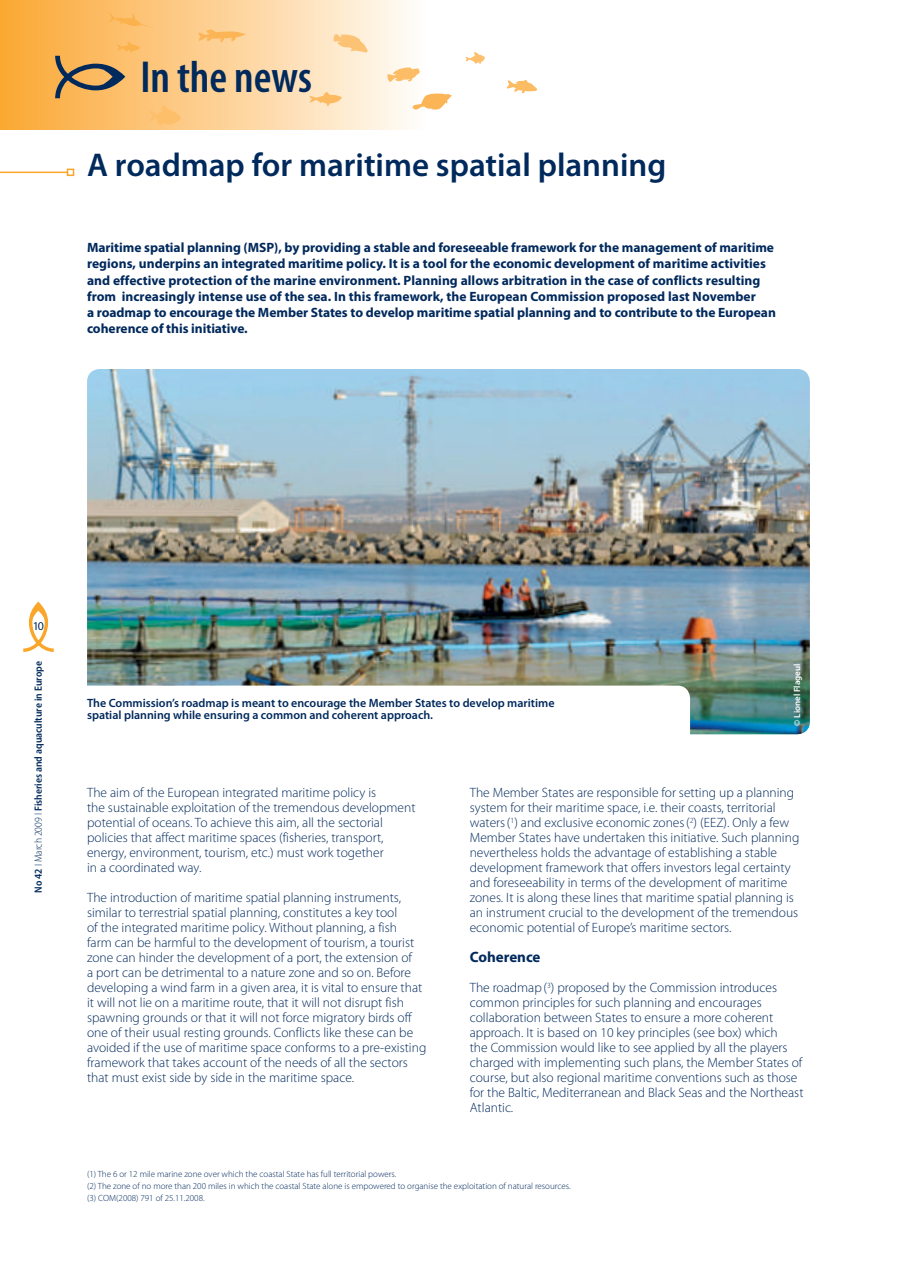
<style>
.page{position:relative;width:897px;height:1267px;background:#fff}
.page>*{position:absolute;margin:0;border:0;box-sizing:border-box;transform-origin:0 0}
.t1{font:600 condensed 45px "Myriad Pro";color:#00295c}
.t2{font:600 33px "Myriad Pro";color:#00295c}
.t3{font:700 15px "Myriad Pro";color:#00295c}
.t4{font:300 13.5px/15px "Myriad Pro";color:#00295c}
.t5{font:700 13.5px/16.2px "Myriad Pro";letter-spacing:-.005em;color:#00295c}
.t6{font:600 12px/12px "Myriad Pro";color:#00295c}
.t7{font:12px "Myriad Pro";color:#00295c}
.t8{font:600 semi-condensed 10.5px "Myriad Pro";color:#00295c}
.t9{font:300 9px/12px "Myriad Pro";color:#00295c}
.t10{font:600 9px "Myriad Pro";color:#fff}
.s1{font-weight:300}
</style>
<div class="page">
<svg style="left:23px;top:602px;width:31px;height:50px"></svg>
<svg style="left:0;top:168px;width:75px;height:9px"></svg>
<div style="left:0;top:0;width:427px;height:130px;background:linear-gradient(to right,#fba732,#fffcf8)"></div>
<svg style="left:309px;top:92px;width:33px;height:14px"></svg>
<svg style="left:507px;top:80px;width:30px;height:13px"></svg>
<svg style="left:198px;top:30px;width:47px;height:13px"></svg>
<svg style="left:149px;top:105px;width:32px;height:20px"></svg>
<svg style="left:465px;top:52px;width:20px;height:12px"></svg>
<svg style="left:387px;top:67px;width:33px;height:15px"></svg>
<svg style="left:334px;top:34px;width:34px;height:18px"></svg>
<svg style="left:413px;top:93px;width:38px;height:17px"></svg>
<svg style="left:106px;top:13px;width:49px;height:15px"></svg>
<img style="left:87px;top:369px;width:723px;height:365px;border-radius:13px">
<div style="left:69px;top:686px;width:621px;height:81px;background:#fff;border-radius:13px"></div>
<svg style="left:55px;top:41px;width:85px;height:57px;background:#cfa05f"></svg>
<h1 class="t1" style="left:140px;top:61px;width:173px">In the news</h1>
<h2 class="t2" style="left:87px;top:152px;width:581px">A roadmap for maritime spatial planning</h2>
<p class="t5" style="left:87px;top:241px;width:690px">Maritime spatial planning (MSP), by providing a stable and foreseeable framework for the management of maritime regions, underpins an integrated maritime policy. It is a tool for the economic development of maritime activities and effective protection of the marine environment. Planning allows arbitration in the case of conflicts resulting from increasingly intense use of the sea. In this framework, the European Commission proposed last November<br>a roadmap to encourage the Member States to develop maritime spatial planning and to contribute to the European coherence of this initiative.</p>
<p class="t7" style="left:33px;top:622px;width:13px">10</p>
<p class="t8" style="left:34px;top:893px;width:233px;rotate:-90deg">No 42 <span class="s1">I March 2009 I</span> Fisheries and aquaculture in Europe</p>
<p class="t6" style="left:87px;top:698px;width:469px">The Commission’s roadmap is meant to encourage the Member States to develop maritime spatial planning while ensuring a common and coherent approach.</p>
<p class="t10" style="left:794px;top:726px;width:64px;rotate:-90deg">© Lionel Flageul</p>
<p class="t4" style="left:87px;top:786px;width:330px">The aim of the European integrated maritime policy is<br>the sustainable exploitation of the tremendous development potential of oceans. To achieve this aim, all the sectorial policies that affect maritime spaces (fisheries, transport, energy, environment, tourism, etc.) must work together<br>in a coordinated way.</p>
<p class="t4" style="left:87px;top:891px;width:341px">The introduction of maritime spatial planning instruments, similar to terrestrial spatial planning, constitutes a key tool<br>of the integrated maritime policy. Without planning, a fish<br>farm can be harmful to the development of tourism, a tourist zone can hinder the development of a port, the extension of<br>a port can be detrimental to a nature zone and so on. Before developing a wind farm in a given area, it is vital to ensure that it will not lie on a maritime route, that it will not disrupt fish spawning grounds or that it will not force migratory birds off one of their usual resting grounds. Conflicts like these can be avoided if the use of maritime space conforms to a pre-existing framework that takes account of the needs of all the sectors that must exist side by side in the maritime space.</p>
<p class="t4" style="left:470px;top:786px;width:331px">The Member States are responsible for setting up a planning system for their maritime space, i.e. their coasts, territorial waters (<sup>1</sup>) and exclusive economic zones (<sup>2</sup>) (EEZ). Only a few Member States have undertaken this initiative. Such planning nevertheless holds the advantage of establishing a stable development framework that offers investors legal certainty and foreseeability in terms of the development of maritime zones. It is along these lines that maritime spatial planning is an instrument crucial to the development of the tremendous economic potential of Europe’s maritime sectors.</p>
<p class="t3" style="left:470px;top:951px;width:72px">Coherence</p>
<p class="t4" style="left:470px;top:981px;width:335px">The roadmap (<sup>3</sup>) proposed by the Commission introduces common principles for such planning and encourages collaboration between States to ensure a more coherent approach. It is based on 10 key principles (see box) which<br>the Commission would like to see applied by all the players charged with implementing such plans, the Member States of course, but also regional maritime conventions such as those for the Baltic, Mediterranean and Black Seas and the Northeast Atlantic.</p>
<p class="t9" style="left:87px;top:1168px;width:485px">(1) The 6 or 12 mile marine zone over which the coastal State has full territorial powers.<br>(2) The zone of no more than 200 miles in which the coastal State alone is empowered to organise the exploitation of natural resources. (3) COM(2008) 791 of 25.11.2008.</p>
</div>
